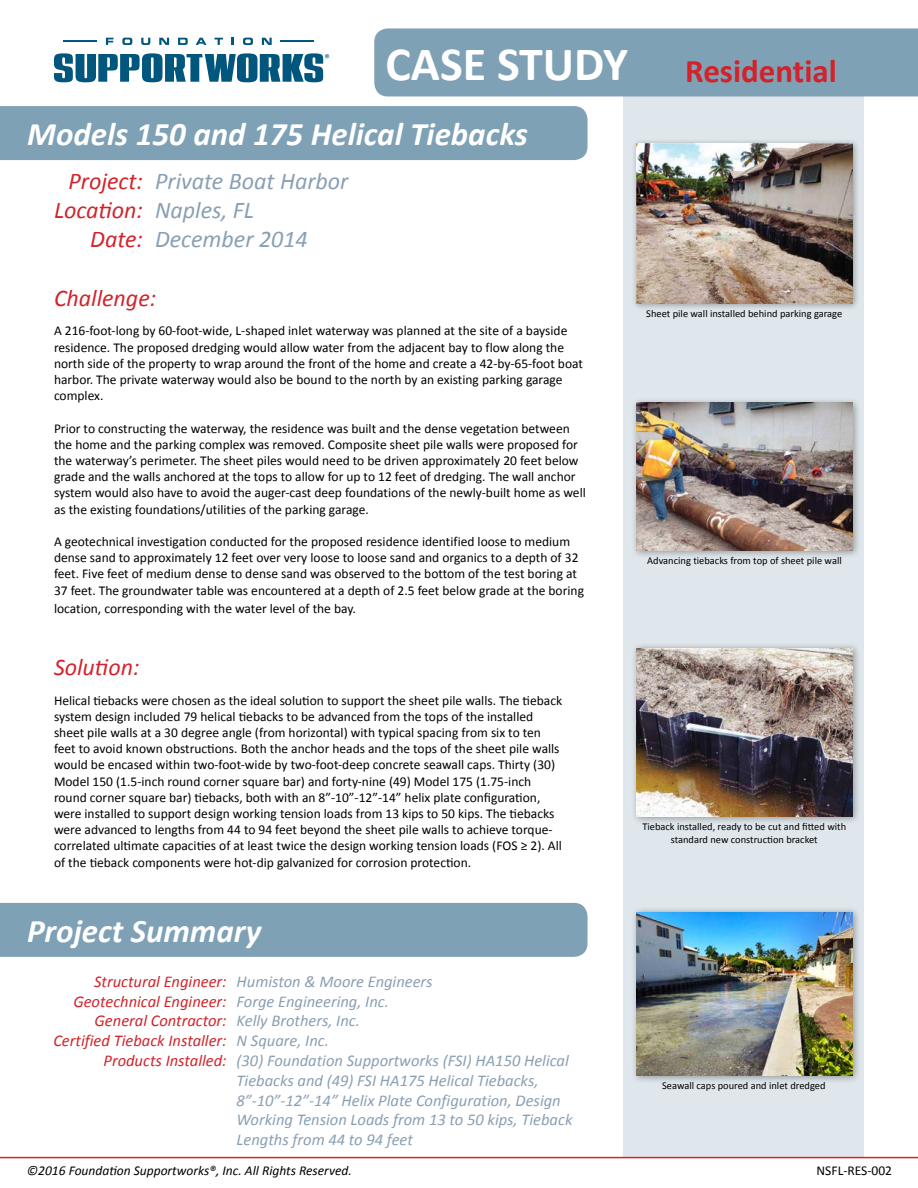
<style>
.page{position:relative;width:918px;height:1188px;background:#fff}
.page>*{position:absolute;margin:0;border:0;box-sizing:border-box;transform-origin:0 0}
.t1{font:italic 700 33px "Calibri";color:#fff}
.t2{font:700 33px "Calibri";color:#d2232a}
.t3{font:italic 24px/28.8px "Calibri";color:#d2232a;text-align:right}
.t4{font:italic 24px/28.8px "Calibri";color:#899fb4}
.t5{font:italic 16.5px/19.8px "Calibri";color:#899fb4}
.t6{font:italic 16.5px/19.8px "Calibri";color:#d2232a;text-align:right}
.t7{font:13.5px/16.2px "Calibri";color:#000}
.t8{font:italic 13.5px "Calibri";color:#000}
.t9{font:10.5px/12.6px "Calibri";color:#000;text-align:center}
.s1{font-size:48px;color:#fff}
</style>
<div class="page">
<div style="left:623px;top:75px;width:241px;height:1082px;background:#dfe7ec"></div>
<div style="left:374px;top:28px;width:544px;height:68px;background:#7fa1b6"></div>
<div style="left:0;top:106px;width:588px;height:54px;background:#7fa1b6"></div>
<hr style="left:0;top:1157px;width:918px;height:1px;background:#d2232a">
<div style="left:0;top:903px;width:588px;height:54px;background:#7fa1b6"></div>
<div style="left:630px;top:642px;width:231px;height:183px;background:#000;opacity:.35"></div>
<img style="left:636px;top:648px;width:216px;height:168px">
<div style="left:630px;top:906px;width:231px;height:178px;background:#000;opacity:.35"></div>
<img style="left:636px;top:912px;width:216px;height:163px">
<div style="left:631px;top:397px;width:230px;height:162px;background:#000;opacity:.35"></div>
<img style="left:637px;top:403px;width:216px;height:147px">
<div style="left:631px;top:139px;width:229px;height:172px;background:#000;opacity:.35"></div>
<img style="left:636px;top:144px;width:216px;height:159px">
<svg style="left:54px;top:53px;width:275px;height:29px"></svg>
<hr style="left:64px;top:41px;width:33px;height:1px;background:#00567d">
<hr style="left:281px;top:41px;width:33px;height:1px;background:#00567d">
<svg style="left:106px;top:38px;width:7px;height:7px"></svg>
<svg style="left:122px;top:38px;width:10px;height:7px"></svg>
<svg style="left:141px;top:38px;width:9px;height:7px"></svg>
<svg style="left:159px;top:38px;width:10px;height:7px"></svg>
<svg style="left:178px;top:38px;width:10px;height:7px"></svg>
<svg style="left:196px;top:38px;width:10px;height:7px"></svg>
<svg style="left:215px;top:38px;width:8px;height:7px"></svg>
<svg style="left:232px;top:38px;width:2px;height:7px"></svg>
<svg style="left:243px;top:38px;width:10px;height:7px"></svg>
<svg style="left:262px;top:38px;width:10px;height:7px"></svg>
<h1 class="t2" style="left:386px;top:50px;width:453px"><span class="s1">CASE STUDY</span> Residential</h1>
<h1 class="t1" style="left:27px;top:114px;width:502px">Models 150 and 175 Helical Tiebacks</h1>
<h2 class="t3" style="left:54px;top:166px;width:91px">Project:<br>Location:<br>Date:</h2>
<h2 class="t4" style="left:155px;top:166px;width:195px">Private Boat Harbor<br>Naples, FL<br>December 2014</h2>
<h2 class="t3" style="left:54px;top:282px;width:104px">Challenge:</h2>
<p class="t7" style="left:54px;top:323px;width:531px">A 216-foot-long by 60-foot-wide, L-shaped inlet waterway was planned at the site of a bayside residence. The proposed dredging would allow water from the adjacent bay to flow along the north side of the property to wrap around the front of the home and create a 42-by-65-foot boat harbor. The private waterway would also be bound to the north by an existing parking garage complex.</p>
<p class="t7" style="left:54px;top:420px;width:533px">Prior to constructing the waterway, the residence was built and the dense vegetation between the home and the parking complex was removed. Composite sheet pile walls were proposed for the waterway’s perimeter. The sheet piles would need to be driven approximately 20 feet below grade and the walls anchored at the tops to allow for up to 12 feet of dredging. The wall anchor system would also have to avoid the auger-cast deep foundations of the newly-built home as well as the existing foundations/utilities of the parking garage.</p>
<p class="t7" style="left:54px;top:533px;width:532px">A geotechnical investigation conducted for the proposed residence identified loose to medium dense sand to approximately 12 feet over very loose to loose sand and organics to a depth of 32 feet. Five feet of medium dense to dense sand was observed to the bottom of the test boring at 37 feet. The groundwater table was encountered at a depth of 2.5 feet below grade at the boring</p>
<p class="t7" style="left:54px;top:600px;width:304px">location, corresponding with the water level of the bay.</p>
<h2 class="t3" style="left:54px;top:652px;width:87px">Solution:</h2>
<p class="t7" style="left:54px;top:692px;width:510px">Helical tiebacks were chosen as the ideal solution to support the sheet pile walls. The tieback system design included 79 helical tiebacks to be advanced from the tops of the installed sheet pile walls at a 30 degree angle (from horizontal) with typical spacing from six to ten feet to avoid known obstructions. Both the anchor heads and the tops of the sheet pile walls would be encased within two-foot-wide by two-foot-deep concrete seawall caps. Thirty (30)<br>Model 150 (1.5-inch round corner square bar) and forty-nine (49) Model 175 (1.75-inch round corner square bar) tiebacks, both with an 8”-10”-12”-14” helix plate configuration, were installed to support design working tension loads from 13 kips to 50 kips. The tiebacks were advanced to lengths from 44 to 94 feet beyond the sheet pile walls to achieve torque&shy;correlated ultimate capacities of at least twice the design working tension loads (FOS ≥ 2). All of the tieback components were hot-dip galvanized for corrosion protection.</p>
<h1 class="t1" style="left:27px;top:910px;width:236px">Project Summary</h1>
<p class="t6" style="left:53px;top:971px;width:175px">Structural Engineer:<br>Geotechnical Engineer:<br>General Contractor:<br>Certified Tieback Installer:<br>Products Installed:</p>
<p class="t5" style="left:237px;top:971px;width:337px">Humiston &amp; Moore Engineers<br>Forge Engineering, Inc.<br>Kelly Brothers, Inc.<br>N Square, Inc.<br>(30) Foundation Supportworks (FSI) HA150 Helical Tiebacks and (49) FSI HA175 Helical Tiebacks, 8”-10”-12”-14” Helix Plate Configuration, Design Working Tension Loads from 13 to 50 kips, Tieback Lengths from 44 to 94 feet</p>
<p class="t9" style="left:646px;top:307px;width:197px">Sheet pile wall installed behind parking garage</p>
<p class="t9" style="left:647px;top:554px;width:196px">Advancing tiebacks from top of sheet pile wall</p>
<p class="t9" style="left:642px;top:820px;width:205px">Tieback installed, ready to be cut and fitted with standard new construction bracket</p>
<p class="t9" style="left:662px;top:1080px;width:165px">Seawall caps poured and inlet dredged</p>
<p class="t8" style="left:27px;top:1162px;width:326px">©2016 Foundation Supportworks®, Inc. All Rights Reserved.</p>
<p class="t7" style="left:817px;top:1163px;width:77px">NSFL-RES-002</p>
</div>
